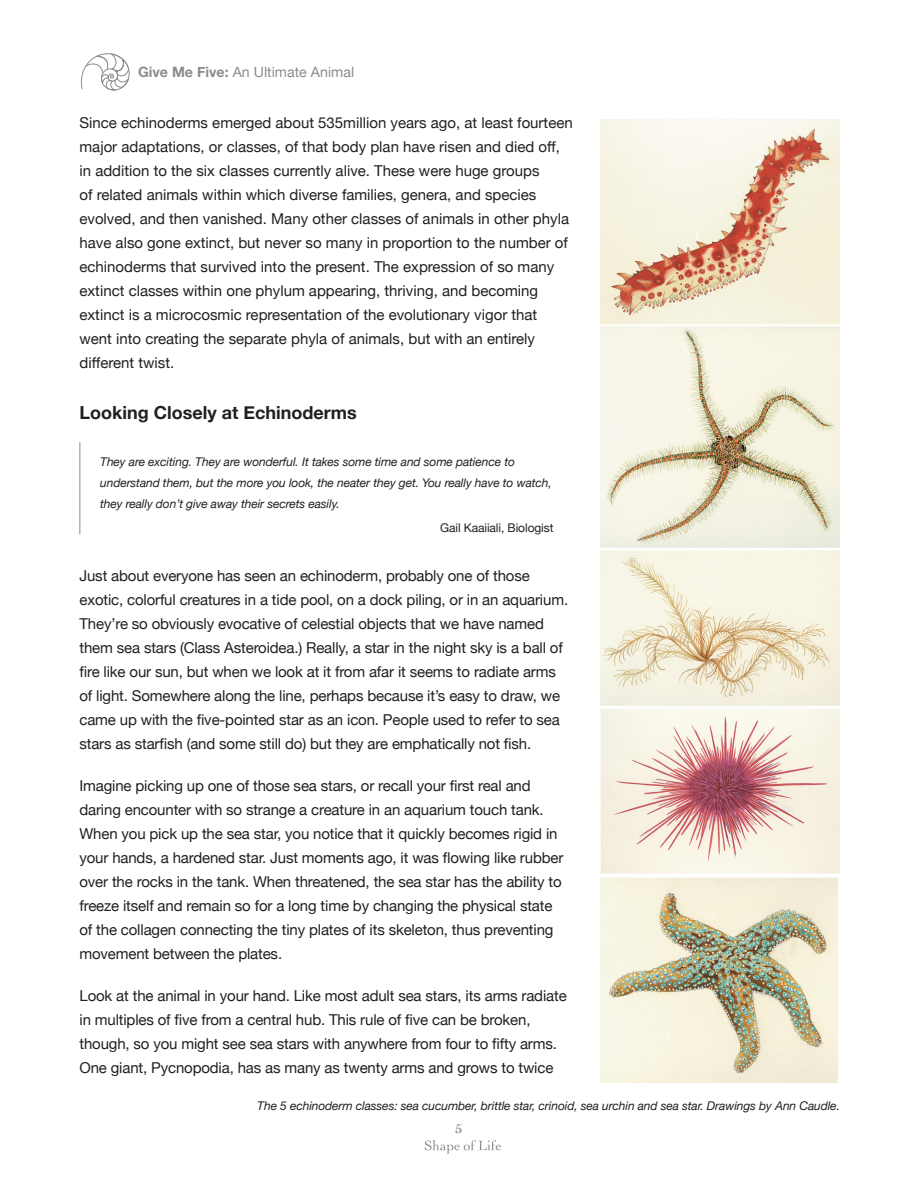
<style>
.page{position:relative;width:918px;height:1188px;background:#fff}
.page>*{position:absolute;margin:0;border:0;box-sizing:border-box;transform-origin:0 0}
.t1{font:700 18px "Helvetica Neue";color:#231f20}
.t2{font:15px/24px "Helvetica Neue";letter-spacing:-.01em;color:#231f20}
.t3{font:14.25px "Helvetica Neue";color:#8a8c8f}
.t4{font:700 13.5px "Cochin";color:#8a8c8f}
.t5{font:italic 12px/21px "Helvetica Neue";letter-spacing:-.01em;color:#231f20}
.t6{font:12px "Helvetica Neue";letter-spacing:-.01em;color:#231f20}
.s1{font-weight:700}
</style>
<div class="page">
<svg style="left:425px;top:1140px;width:76px;height:14px"></svg>
<svg style="left:80px;top:53px;width:50px;height:38px"></svg>
<hr style="left:80px;top:442px;width:1px;height:92px;background:#8a8c8f">
<img style="left:600px;top:119px;width:239px;height:964px">
<p class="t3" style="left:138px;top:62px;width:218px"><span class="s1">Give Me Five:</span> An Ultimate Animal</p>
<p class="t2" style="left:80px;top:112px;width:495px">Since echinoderms emerged about 535million years ago, at least fourteen major adaptations, or classes, of that body plan have risen and died off, in addition to the six classes currently alive. These were huge groups<br>of related animals within which diverse families, genera, and species evolved, and then vanished. Many other classes of animals in other phyla have also gone extinct, but never so many in proportion to the number of echinoderms that survived into the present. The expression of so many extinct classes within one phylum appearing, thriving, and becoming extinct is a microcosmic representation of the evolutionary vigor that went into creating the separate phyla of animals, but with an entirely different twist.</p>
<p class="t1" style="left:80px;top:399px;width:279px">Looking Closely at Echinoderms</p>
<p class="t5" style="left:100px;top:452px;width:453px">They are exciting. They are wonderful. It takes some time and some patience to understand them, but the more you look, the neater they get. You really have to watch, they really don’t give away their secrets easily.</p>
<p class="t6" style="left:440px;top:519px;width:115px">Gail Kaaiiali, Biologist</p>
<p class="t2" style="left:80px;top:565px;width:490px">Just about everyone has seen an echinoderm, probably one of those exotic, colorful creatures in a tide pool, on a dock piling, or in an aquarium.<br>They’re so obviously evocative of celestial objects that we have named them sea stars (Class Asteroidea.) Really, a star in the night sky is a ball of fire like our sun, but when we look at it from afar it seems to radiate arms of light. Somewhere along the line, perhaps because it’s easy to draw, we came up with the five-pointed star as an icon. People used to refer to sea stars as starfish (and some still do) but they are emphatically not fish.</p>
<p class="t2" style="left:80px;top:775px;width:485px">Imagine picking up one of those sea stars, or recall your first real and daring encounter with so strange a creature in an aquarium touch tank.<br>When you pick up the sea star, you notice that it quickly becomes rigid in your hands, a hardened star. Just moments ago, it was flowing like rubber over the rocks in the tank. When threatened, the sea star has the ability to freeze itself and remain so for a long time by changing the physical state of the collagen connecting the tiny plates of its skeleton, thus preventing movement between the plates.</p>
<p class="t2" style="left:80px;top:985px;width:489px">Look at the animal in your hand. Like most adult sea stars, its arms radiate in multiples of five from a central hub. This rule of five can be broken, though, so you might see sea stars with anywhere from four to fifty arms.<br>One giant, Pycnopodia, has as many as twenty arms and grows to twice</p>
<p class="t5" style="left:257px;top:1096px;width:584px">The 5 echinoderm classes: sea cucumber, brittle star, crinoid, sea urchin and sea star. Drawings by Ann Caudle.</p>
<p class="t4" style="left:455px;top:1120px;width:9px">5</p>
</div>
